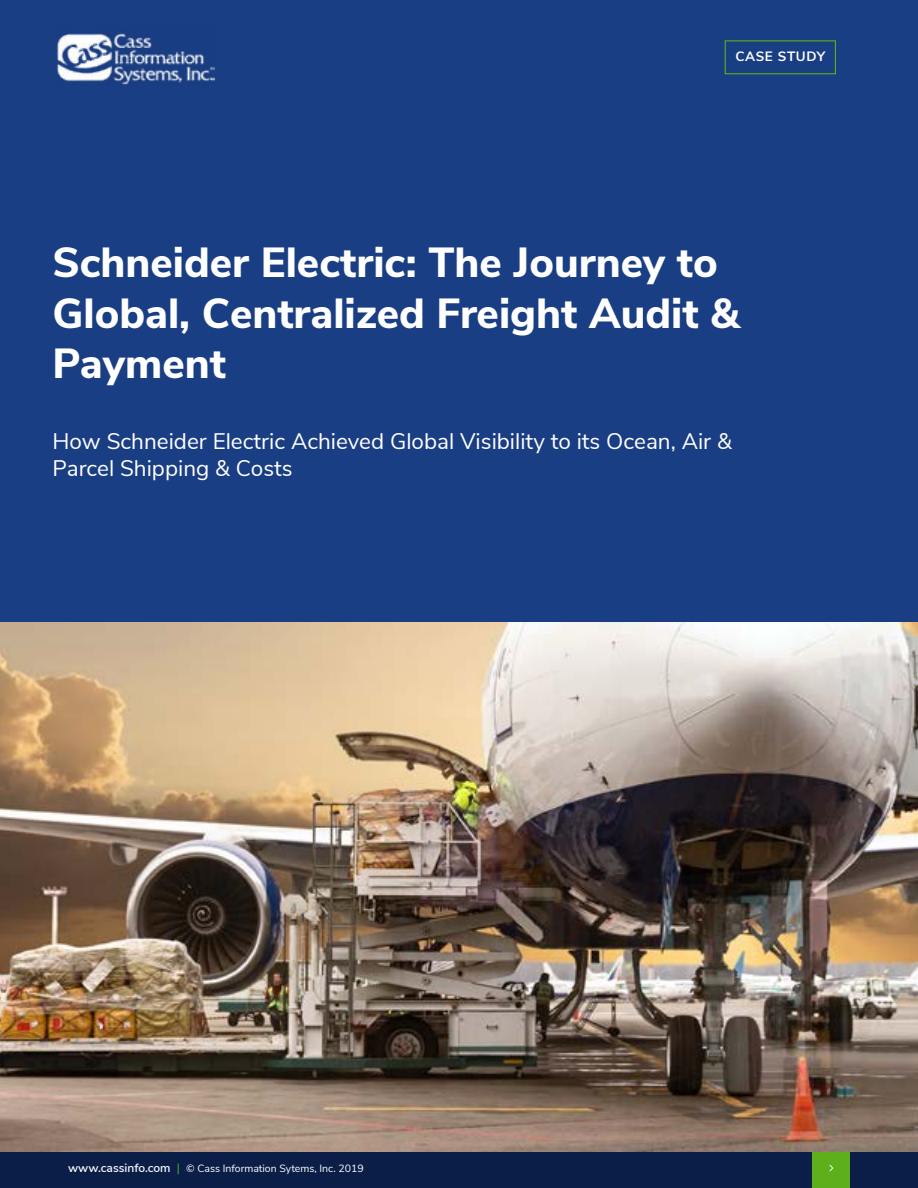
<style>
.page{position:relative;width:918px;height:1188px;background:#fff}
.page>*{position:absolute;margin:0;border:0;box-sizing:border-box;transform-origin:0 0}
.t1{font:800 42px/50.4px "Nunito Sans";color:#fff}
.t2{font:22.5px/27px "Nunito Sans";color:#fff}
.t3{font:700 13.5px "Nunito Sans";letter-spacing:.04em;color:#fff}
.t4{font:10.5px "Nunito Sans";color:#fff}
.s1{font-weight:600;font-size:12px}
.s2{font-size:12px;color:#5daf1b}
</style>
<div class="page">
<div style="left:0;top:1149px;width:918px;height:39px;background:#0a1e47"></div>
<div style="left:812px;top:1150px;width:38px;height:38px;background:#5daf1b"></div>
<svg style="left:829px;top:1165px;width:4px;height:6px"></svg>
<div style="left:0;top:0;width:918px;height:636px;background:#1a3e84"></div>
<div style="left:725px;top:40px;width:111px;height:34px;border:1px solid #5daf1b"></div>
<img style="left:0;top:623px;width:918px;height:528px">
<img style="left:57px;top:33px;width:157px;height:52px">
<p class="t3" style="left:735px;top:47px;width:91px">CASE STUDY</p>
<h1 class="t1" style="left:53px;top:235px;width:688px">Schneider Electric: The Journey to<br>Global, Centralized Freight Audit &amp;<br>Payment</h1>
<p class="t2" style="left:53px;top:426px;width:681px">How Schneider Electric Achieved Global Visibility to its Ocean, Air &amp;<br>Parcel Shipping &amp; Costs</p>
<p class="t4" style="left:68px;top:1160px;width:297px"><span class="s1">www.cassinfo.com</span> <span class="s2">|</span> © Cass Information Sytems, Inc. 2019</p>
</div>
